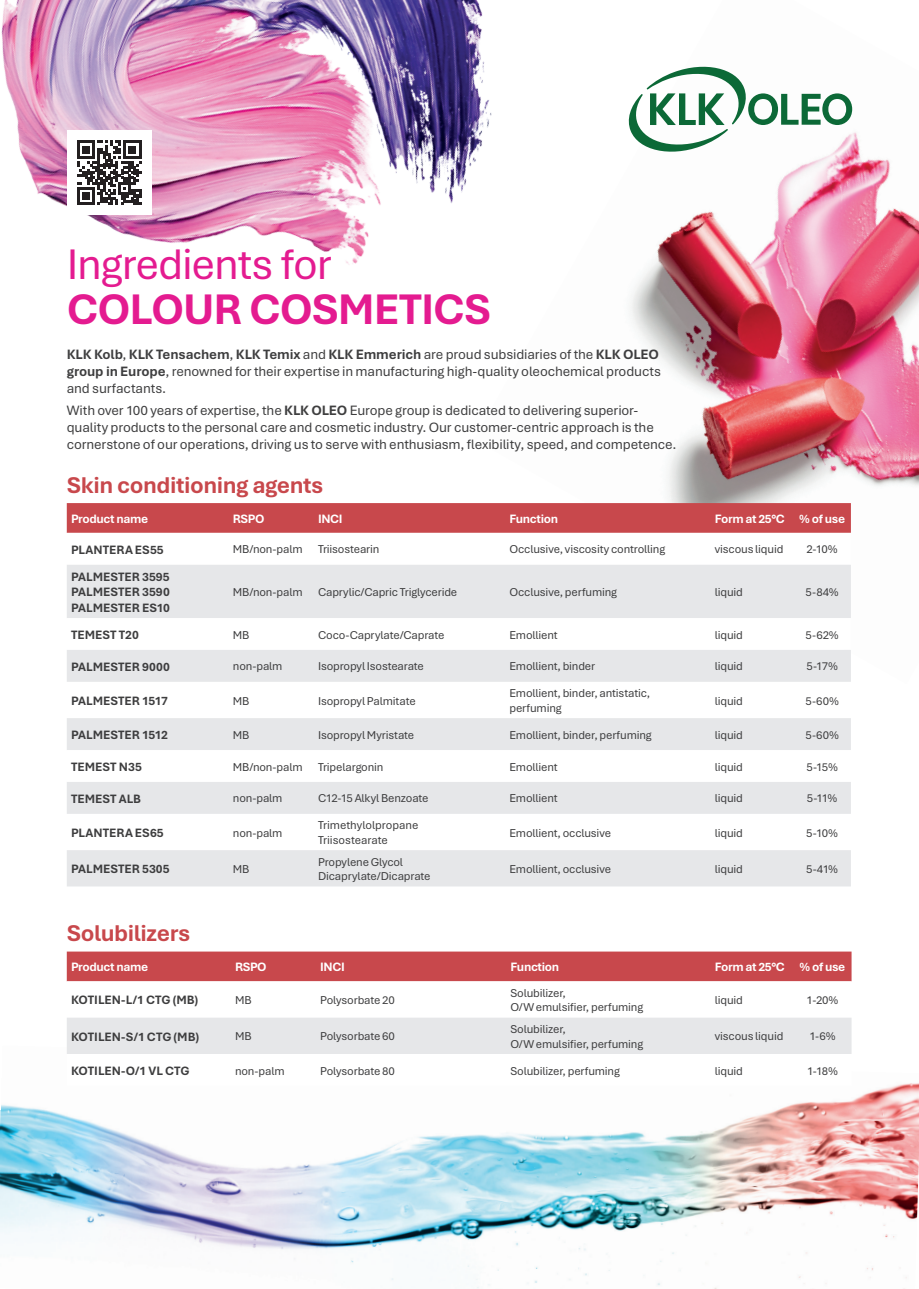
<style>
.page{position:relative;width:919px;height:1289px;background:#fff}
.page>*{position:absolute;margin:0;border:0;box-sizing:border-box;transform-origin:0 0}
.t1{font:700 45px "Aptos";letter-spacing:-.025em;color:#e41b90}
.t2{font:45px "Aptos";letter-spacing:-.025em;color:#e41b90}
.t3{font:700 24px "Aptos";letter-spacing:-.02em;color:#c8484c}
.t4{font:14.25px/17.1px "Aptos";letter-spacing:-.01em;color:#3e3e3f}
.t5{font:700 12.75px/15.3px "Aptos";color:#3e3e3f;text-align:justify}
.t6{font:700 12.75px "Aptos";letter-spacing:-.03em;color:#fff}
.t7{font:12px/14.4px "Aptos";letter-spacing:-.015em;color:#3e3e3f}
.s1{font-weight:700}
</style>
<div class="page">
<img style="left:1px;top:0;width:473px;height:265px">
<img style="left:474px;top:0;width:444px;height:682px">
<img style="left:0;top:1045px;width:918px;height:243px">
<svg style="left:628px;top:67px;width:224px;height:85px"></svg>
<div style="left:67px;top:503px;width:783px;height:30px;background:#c8484c"></div>
<svg style="left:474px;top:533px;width:376px;height:31px"></svg>
<svg style="left:67px;top:564px;width:783px;height:322px;fill:#e6e7e9"></svg>
<div style="left:67px;top:951px;width:784px;height:30px;background:#c8484c"></div>
<svg style="left:67px;top:981px;width:784px;height:104px"></svg>
<div style="left:67px;top:1017px;width:784px;height:36px;background:#e6e7e9"></div>
<div style="left:67px;top:130px;width:85px;height:85px;background:#fff"></div>
<svg style="left:77px;top:141px;width:64px;height:64px"></svg>
<h1 class="t2" style="left:67px;top:234px;width:266px">Ingredients for</h1>
<h1 class="t1" style="left:67px;top:279px;width:425px">COLOUR COSMETICS</h1>
<p class="t4" style="left:67px;top:345px;width:595px"><span class="s1">KLK Kolb</span>, <span class="s1">KLK Tensachem</span>, <span class="s1">KLK Temix</span> and <span class="s1">KLK Emmerich</span> are proud subsidiaries of the <span class="s1">KLK OLEO group in Europe</span>, renowned for their expertise in manufacturing high-quality oleochemical products and surfactants.</p>
<p class="t4" style="left:67px;top:401px;width:611px">With over 100 years of expertise, the <span class="s1">KLK OLEO</span> Europe group is dedicated to delivering superior&shy;quality products to the personal care and cosmetic industry. Our customer-centric approach is the cornerstone of our operations, driving us to serve with enthusiasm, flexibility, speed, and competence.</p>
<h2 class="t3" style="left:67px;top:468px;width:258px">Skin conditioning agents</h2>
<p class="t6" style="left:71px;top:510px;width:79px">Product name</p>
<p class="t6" style="left:233px;top:510px;width:33px">RSPO</p>
<p class="t6" style="left:318px;top:510px;width:26px">INCI</p>
<p class="t6" style="left:509px;top:510px;width:50px">Function</p>
<p class="t6" style="left:714px;top:510px;width:132px">Form at 25°C % of use</p>
<p class="t5" style="left:71px;top:541px;width:94px">PLANTERA ES55</p>
<p class="t7" style="left:233px;top:542px;width:71px">MB/non-palm</p>
<p class="t7" style="left:318px;top:542px;width:63px">Triisostearin</p>
<p class="t7" style="left:509px;top:542px;width:157px">Occlusive, viscosity controlling</p>
<p class="t7" style="left:714px;top:542px;width:70px">viscous liquid</p>
<p class="t7" style="left:806px;top:542px;width:33px">2-10%</p>
<p class="t5" style="left:71px;top:568px;width:100px">PALMESTER 3595<br>PALMESTER 3590<br>PALMESTER ES10</p>
<p class="t7" style="left:233px;top:584px;width:71px">MB/non-palm</p>
<p class="t7" style="left:318px;top:584px;width:141px">Caprylic/Capric Triglyceride</p>
<p class="t7" style="left:509px;top:584px;width:109px">Occlusive, perfuming</p>
<p class="t7" style="left:714px;top:584px;width:30px">liquid</p>
<p class="t7" style="left:805px;top:584px;width:35px">5-84%</p>
<p class="t5" style="left:71px;top:626px;width:69px">TEMEST T20</p>
<p class="t7" style="left:233px;top:627px;width:18px">MB</p>
<p class="t7" style="left:318px;top:627px;width:128px">Coco-Caprylate/Caprate</p>
<p class="t7" style="left:509px;top:627px;width:50px">Emollient</p>
<p class="t7" style="left:714px;top:627px;width:30px">liquid</p>
<p class="t7" style="left:805px;top:627px;width:35px">5-62%</p>
<p class="t5" style="left:71px;top:658px;width:100px">PALMESTER 9000</p>
<p class="t7" style="left:233px;top:658px;width:51px">non-palm</p>
<p class="t7" style="left:318px;top:658px;width:107px">Isopropyl Isostearate</p>
<p class="t7" style="left:509px;top:658px;width:87px">Emollient, binder</p>
<p class="t7" style="left:714px;top:658px;width:30px">liquid</p>
<p class="t7" style="left:806px;top:658px;width:33px">5-17%</p>
<p class="t5" style="left:71px;top:692px;width:98px">PALMESTER 1517</p>
<p class="t7" style="left:233px;top:693px;width:18px">MB</p>
<p class="t7" style="left:318px;top:693px;width:99px">Isopropyl Palmitate</p>
<p class="t7" style="left:509px;top:685px;width:142px">Emollient, binder, antistatic, perfuming</p>
<p class="t7" style="left:714px;top:693px;width:30px">liquid</p>
<p class="t7" style="left:805px;top:693px;width:35px">5-60%</p>
<p class="t5" style="left:71px;top:726px;width:98px">PALMESTER 1512</p>
<p class="t7" style="left:233px;top:727px;width:18px">MB</p>
<p class="t7" style="left:318px;top:727px;width:98px">Isopropyl Myristate</p>
<p class="t7" style="left:509px;top:727px;width:144px">Emollient, binder, perfuming</p>
<p class="t7" style="left:714px;top:727px;width:30px">liquid</p>
<p class="t7" style="left:805px;top:727px;width:35px">5-60%</p>
<p class="t5" style="left:71px;top:758px;width:72px">TEMEST N35</p>
<p class="t7" style="left:233px;top:759px;width:71px">MB/non-palm</p>
<p class="t7" style="left:318px;top:759px;width:67px">Tripelargonin</p>
<p class="t7" style="left:509px;top:759px;width:50px">Emollient</p>
<p class="t7" style="left:714px;top:759px;width:30px">liquid</p>
<p class="t7" style="left:806px;top:759px;width:33px">5-15%</p>
<p class="t5" style="left:71px;top:790px;width:72px">TEMEST ALB</p>
<p class="t7" style="left:233px;top:790px;width:51px">non-palm</p>
<p class="t7" style="left:318px;top:790px;width:112px">C12-15 Alkyl Benzoate</p>
<p class="t7" style="left:509px;top:790px;width:50px">Emollient</p>
<p class="t7" style="left:714px;top:790px;width:30px">liquid</p>
<p class="t7" style="left:806px;top:790px;width:32px">5-11%</p>
<p class="t5" style="left:71px;top:824px;width:94px">PLANTERA ES65</p>
<p class="t7" style="left:233px;top:825px;width:51px">non-palm</p>
<p class="t7" style="left:318px;top:817px;width:102px">Trimethylolpropane<br>Triisostearate</p>
<p class="t7" style="left:509px;top:825px;width:103px">Emollient, occlusive</p>
<p class="t7" style="left:714px;top:825px;width:30px">liquid</p>
<p class="t7" style="left:806px;top:825px;width:33px">5-10%</p>
<p class="t5" style="left:71px;top:860px;width:100px">PALMESTER 5305</p>
<p class="t7" style="left:233px;top:861px;width:18px">MB</p>
<p class="t7" style="left:318px;top:854px;width:114px">Propylene Glycol<br>Dicaprylate/Dicaprate</p>
<p class="t7" style="left:509px;top:861px;width:103px">Emollient, occlusive</p>
<p class="t7" style="left:714px;top:861px;width:30px">liquid</p>
<p class="t7" style="left:806px;top:861px;width:34px">5-41%</p>
<h2 class="t3" style="left:67px;top:916px;width:125px">Solubilizers</h2>
<p class="t6" style="left:71px;top:958px;width:79px">Product name</p>
<p class="t6" style="left:235px;top:958px;width:33px">RSPO</p>
<p class="t6" style="left:320px;top:958px;width:26px">INCI</p>
<p class="t6" style="left:510px;top:958px;width:50px">Function</p>
<p class="t6" style="left:714px;top:958px;width:132px">Form at 25°C % of use</p>
<p class="t5" style="left:71px;top:992px;width:129px">KOTILEN-L/1 CTG (MB)</p>
<p class="t7" style="left:235px;top:992px;width:18px">MB</p>
<p class="t7" style="left:320px;top:992px;width:76px">Polysorbate 20</p>
<p class="t7" style="left:510px;top:985px;width:134px">Solubilizer,<br>O/W emulsifier, perfuming</p>
<p class="t7" style="left:714px;top:992px;width:30px">liquid</p>
<p class="t7" style="left:806px;top:992px;width:33px">1-20%</p>
<p class="t5" style="left:71px;top:1028px;width:129px">KOTILEN-S/1 CTG (MB)</p>
<p class="t7" style="left:235px;top:1028px;width:18px">MB</p>
<p class="t7" style="left:320px;top:1028px;width:76px">Polysorbate 60</p>
<p class="t7" style="left:510px;top:1021px;width:134px">Solubilizer,<br>O/W emulsifier, perfuming</p>
<p class="t7" style="left:714px;top:1028px;width:70px">viscous liquid</p>
<p class="t7" style="left:809px;top:1028px;width:28px">1-6%</p>
<p class="t5" style="left:71px;top:1062px;width:120px">KOTILEN-O/1 VL CTG</p>
<p class="t7" style="left:235px;top:1062px;width:51px">non-palm</p>
<p class="t7" style="left:320px;top:1062px;width:76px">Polysorbate 80</p>
<p class="t7" style="left:510px;top:1062px;width:111px">Solubilizer, perfuming</p>
<p class="t7" style="left:714px;top:1062px;width:30px">liquid</p>
<p class="t7" style="left:807px;top:1062px;width:32px">1-18%</p>
</div>
